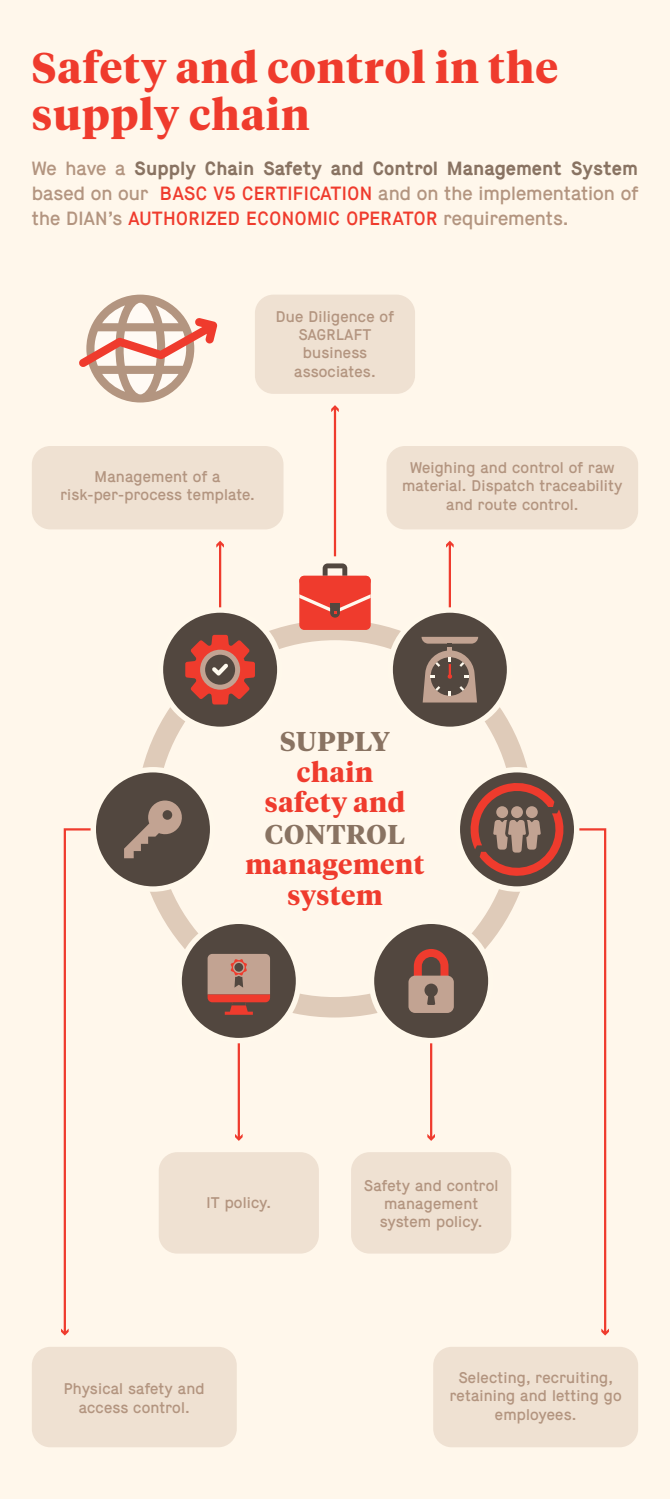
<style>
.page{position:relative;width:670px;height:1499px;background:#fff7eb}
.page>*{position:absolute;margin:0;border:0;box-sizing:border-box;transform-origin:0 0}
.t1{font:700 42.75px/47.2px "Tiempos Headline";letter-spacing:.025em;color:#ef3b2d}
.t2{font:700 27.22px/30.6px "Tiempos Headline";letter-spacing:.025em;color:#ef3b2d;text-align:center}
.t3{font:700 27.22px "Tiempos Headline";letter-spacing:.025em;color:#897362}
.t4{font:19.12px/24.8px "Maison";letter-spacing:.005em;color:#b39580;text-align:justify}
.t5{font:15.53px/18.2px "Maison";letter-spacing:.01em;color:#b39580;text-align:center}
.s1{font-weight:700;color:#897362}
.s2{color:#ef3b2d}
</style>
<div class="page">
<div style="left:86px;top:295px;width:108px;height:107px;background:#b39580;border-radius:54px"></div>
<svg style="left:102px;top:374px;width:76px;height:20px"></svg>
<svg style="left:79px;top:303px;width:139px;height:65px"></svg>
<div style="left:255px;top:295px;width:160px;height:99px;background:#efe1d2;border-radius:18px"></div>
<hr style="left:219px;top:543px;width:2px;height:121px;background:#ef3b2d">
<svg style="left:216px;top:541px;width:8px;height:7px"></svg>
<div style="left:159px;top:1152px;width:160px;height:101px;background:#efe1d2;border-radius:18px"></div>
<div style="left:351px;top:1152px;width:160px;height:101px;background:#efe1d2;border-radius:18px"></div>
<div style="left:386px;top:446px;width:252px;height:83px;background:#efe1d2;border-radius:18px"></div>
<div style="left:32px;top:446px;width:251px;height:83px;background:#efe1d2;border-radius:18px"></div>
<hr style="left:449px;top:543px;width:2px;height:121px;background:#ef3b2d">
<svg style="left:446px;top:541px;width:7px;height:7px"></svg>
<hr style="left:334px;top:408px;width:2px;height:148px;background:#ef3b2d">
<svg style="left:331px;top:405px;width:8px;height:7px"></svg>
<div style="left:433px;top:1347px;width:205px;height:100px;background:#efe1d2;border-radius:18px"></div>
<div style="left:32px;top:1347px;width:205px;height:100px;background:#efe1d2;border-radius:18px"></div>
<div style="left:136px;top:620px;width:398px;height:397px;border:20px solid #dfd2c9;border-radius:50%"></div>
<div style="left:299px;top:576px;width:72px;height:54px;background:#ef3b2d;border-radius:5px"></div>
<svg style="left:299px;top:563px;width:72px;height:55px"></svg>
<div style="left:330px;top:603px;width:10px;height:5px;background:#52473f"></div>
<svg style="left:387px;top:607px;width:125px;height:125px"></svg>
<svg style="left:158px;top:607px;width:124px;height:125px"></svg>
<svg style="left:369px;top:767px;width:240px;height:568px"></svg>
<svg style="left:61px;top:767px;width:240px;height:568px"></svg>
<div style="left:234px;top:963px;width:9px;height:9px;background:#52473f;border-radius:50%"></div>
<h1 class="t1" style="left:32px;top:42px;width:527px">Safety and control in the supply chain</h1>
<p class="t4" style="left:32px;top:157px;width:608px">We have a <span class="s1">Supply Chain Safety and Control Management System </span>based on our <span class="s2">BASC V5 CERTIFICATION</span> and on the implementation of the DIAN’s <span class="s2">AUTHORIZED ECONOMIC OPERATOR</span> requirements.</p>
<p class="t5" style="left:276px;top:307px;width:120px">Due Diligence of<br>SAGRLAFT business associates.</p>
<p class="t5" style="left:60px;top:468px;width:196px">Management of a risk-per-process template.</p>
<p class="t5" style="left:402px;top:459px;width:222px">Weighing and control of raw material. Dispatch traceability and route control.</p>
<h2 class="t3" style="left:280px;top:722px;width:111px">SUPPLY</h2>
<h2 class="t2" style="left:265px;top:755px;width:142px">chain safety and</h2>
<h2 class="t3" style="left:265px;top:815px;width:142px">CONTROL</h2>
<h2 class="t2" style="left:245px;top:848px;width:180px">management system</h2>
<p class="t5" style="left:206px;top:1193px;width:66px">IT policy.</p>
<p class="t5" style="left:64px;top:1380px;width:142px">Physical safety and access control.</p>
<p class="t5" style="left:364px;top:1176px;width:136px">Safety and control management system policy.</p>
<p class="t5" style="left:450px;top:1369px;width:173px">Selecting, recruiting, retaining and letting go employees.</p>
</div>
